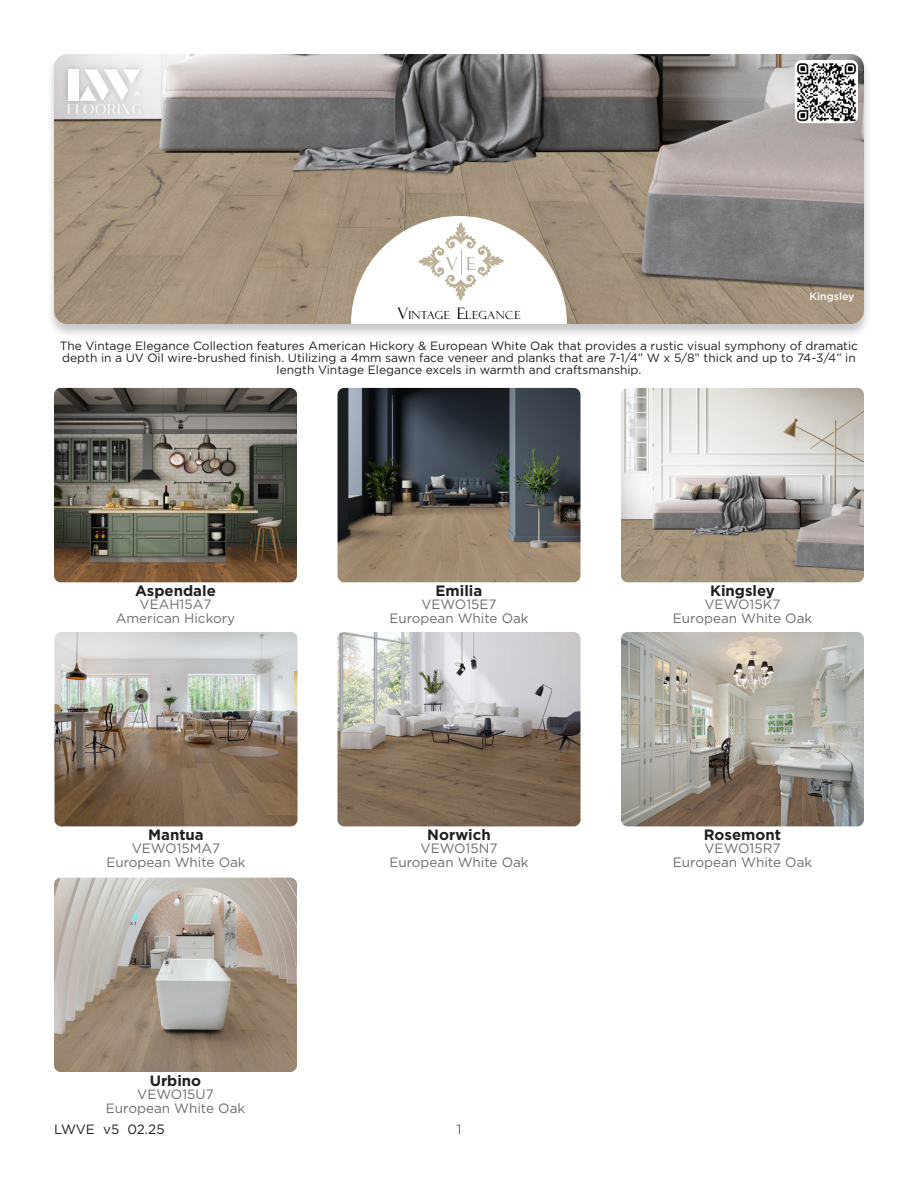
<style>
.page{position:relative;width:918px;height:1188px;background:#fff}
.page>*{position:absolute;margin:0;border:0;box-sizing:border-box;transform-origin:0 0}
.t1{font:17.85px "Felix Titling";color:#aba79c}
.Body_Text{font:700 15px "Gotham";color:#231f20}
.Body_Text-2{font:13.5px/13.5px "Gotham";color:#6c6d70;text-align:center}
.H3_Left{font:13.5px "Gotham";letter-spacing:-.005em;color:#231f20}
.H3_Left-2{font:300 13.5px "Gotham";color:#231f20}
.H3_Left-3{font:12px/12px "Gotham";color:#231f20;text-align:center}
.t2{font:11.1px "Felix Titling";letter-spacing:.04em;color:#000}
.Body_Text-3{font:500 10.5px "Gotham";color:#fff}
.s1{font-size:15.75px}
</style>
<div class="page">
<div style="left:46px;top:52px;width:826px;height:287px;background:#231f20;opacity:.25"></div>
<img style="left:54px;top:54px;width:810px;height:270px">
<svg style="left:351px;top:216px;width:216px;height:108px"></svg>
<img style="left:54px;top:388px;width:243px;height:194px">
<img style="left:621px;top:388px;width:243px;height:194px">
<img style="left:54px;top:878px;width:243px;height:194px">
<img style="left:54px;top:632px;width:243px;height:194px">
<img style="left:338px;top:632px;width:242px;height:194px">
<img style="left:621px;top:632px;width:243px;height:194px">
<img style="left:338px;top:388px;width:242px;height:194px">
<div style="left:60px;top:62px;width:88px;height:59px;background:#231f20;opacity:.25"></div>
<svg style="left:68px;top:69px;width:72px;height:45px"></svg>
<img style="left:795px;top:60px;width:63px;height:63px">
<p class="t1" style="left:446px;top:253px;width:32px">V E</p>
<p class="t2" style="left:397px;top:309px;width:124px"><span class="s1">V</span>INTAGE <span class="s1">E</span>LEGANCE</p>
<p class="Body_Text-3" style="left:810px;top:289px;width:46px">Kingsley</p>
<p class="H3_Left-3" style="left:60px;top:340px;width:800px">The Vintage Elegance Collection features American Hickory &amp; European White Oak that provides a rustic visual symphony of dramatic depth in a UV Oil wire-brushed finish. Utilizing a 4mm sawn face veneer and planks that are 7-1/4” W x 5/8” thick and up to 74-3/4” in length Vintage Elegance excels in warmth and craftsmanship.</p>
<p class="Body_Text" style="left:135px;top:581px;width:82px">Aspendale</p>
<p class="Body_Text-2" style="left:140px;top:598px;width:73px">VEAH15A7</p>
<p class="Body_Text-2" style="left:116px;top:611px;width:121px">American Hickory</p>
<p class="Body_Text" style="left:148px;top:825px;width:57px">Mantua</p>
<p class="Body_Text-2" style="left:132px;top:842px;width:90px">VEWO15MA7</p>
<p class="Body_Text-2" style="left:106px;top:855px;width:141px">European White Oak</p>
<p class="Body_Text" style="left:150px;top:1070px;width:53px">Urbino</p>
<p class="Body_Text-2" style="left:137px;top:1087px;width:78px">VEWO15U7</p>
<p class="Body_Text-2" style="left:106px;top:1101px;width:141px">European White Oak</p>
<p class="Body_Text" style="left:436px;top:581px;width:48px">Emilia</p>
<p class="Body_Text-2" style="left:389px;top:598px;width:141px">VEWO15E7<br>European White Oak</p>
<p class="Body_Text" style="left:427px;top:825px;width:65px">Norwich</p>
<p class="Body_Text-2" style="left:421px;top:842px;width:78px">VEWO15N7</p>
<p class="Body_Text-2" style="left:389px;top:855px;width:141px">European White Oak</p>
<p class="H3_Left" style="left:54px;top:1121px;width:112px">LWVE v5 02.25</p>
<p class="H3_Left-2" style="left:457px;top:1121px;width:6px">1</p>
<p class="Body_Text" style="left:710px;top:581px;width:66px">Kingsley</p>
<p class="Body_Text-2" style="left:705px;top:598px;width:77px">VEWO15K7</p>
<p class="Body_Text-2" style="left:673px;top:611px;width:141px">European White Oak</p>
<p class="Body_Text" style="left:704px;top:825px;width:79px">Rosemont</p>
<p class="Body_Text-2" style="left:704px;top:842px;width:78px">VEWO15R7</p>
<p class="Body_Text-2" style="left:673px;top:855px;width:141px">European White Oak</p>
</div>
